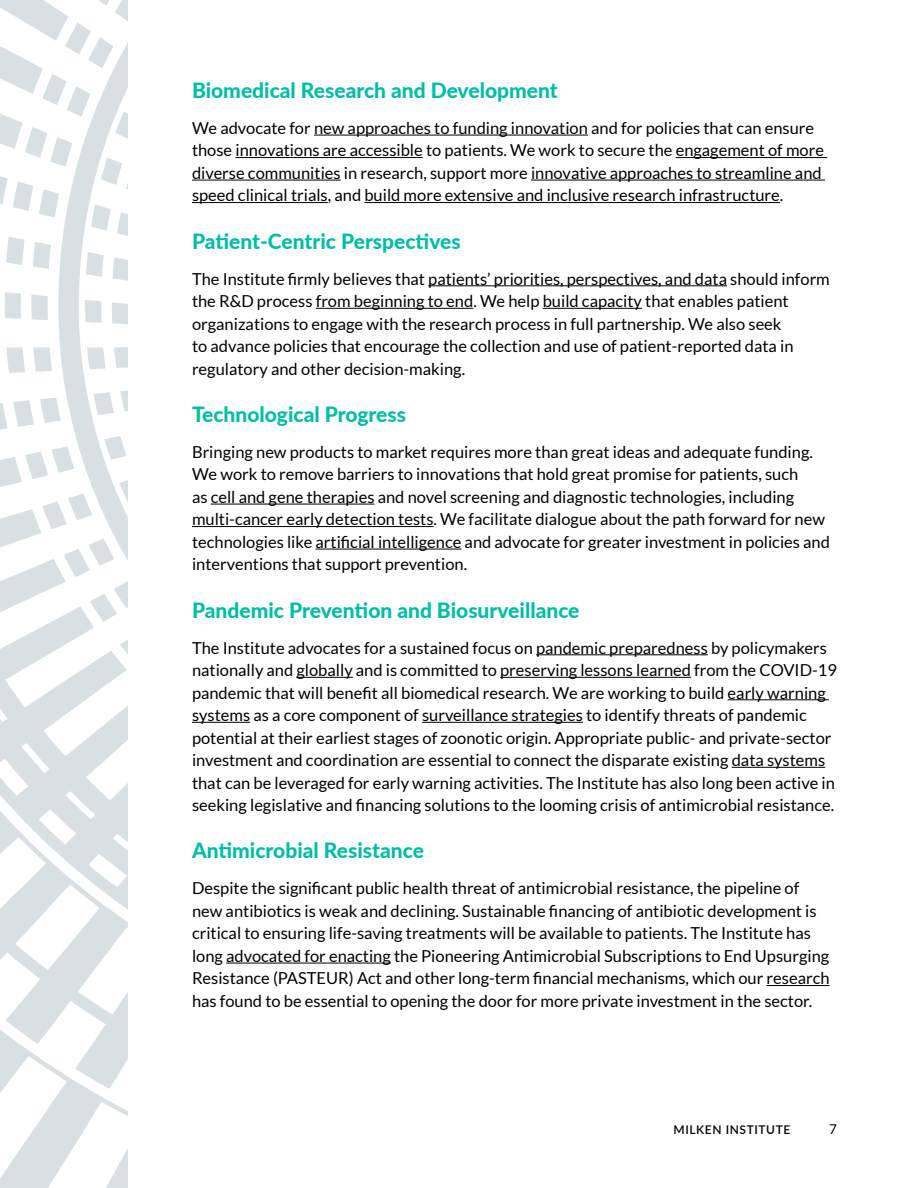
<style>
.page{position:relative;width:918px;height:1188px;background:#fff}
.page>*{position:absolute;margin:0;border:0;box-sizing:border-box;transform-origin:0 0}
.t1{font:800 21px "Lato";color:#00bea7}
.t2{font:16.5px/22.5px "Lato";color:#000}
.t3{font:13.5px "Lato";color:#000}
.t4{font:600 12px "Lato";letter-spacing:.05em;color:#000}
</style>
<div class="page">
<hr style="left:314px;top:135px;width:274px;height:1px;background:#000">
<hr style="left:235px;top:157px;width:188px;height:1px;background:#000">
<hr style="left:676px;top:157px;width:151px;height:1px;background:#000">
<hr style="left:192px;top:180px;width:149px;height:1px;background:#000">
<hr style="left:531px;top:180px;width:294px;height:1px;background:#000">
<hr style="left:192px;top:202px;width:136px;height:1px;background:#000">
<hr style="left:364px;top:202px;width:416px;height:1px;background:#000">
<hr style="left:428px;top:285px;width:299px;height:1px;background:#000">
<hr style="left:316px;top:308px;width:157px;height:1px;background:#000">
<hr style="left:543px;top:308px;width:99px;height:1px;background:#000">
<hr style="left:211px;top:504px;width:164px;height:1px;background:#000">
<hr style="left:192px;top:526px;width:242px;height:1px;background:#000">
<hr style="left:316px;top:549px;width:145px;height:1px;background:#000">
<hr style="left:536px;top:654px;width:172px;height:1px;background:#000">
<hr style="left:296px;top:677px;width:57px;height:1px;background:#000">
<hr style="left:500px;top:677px;width:191px;height:1px;background:#000">
<hr style="left:728px;top:699px;width:101px;height:1px;background:#000">
<hr style="left:192px;top:722px;width:58px;height:1px;background:#000">
<hr style="left:422px;top:722px;width:161px;height:1px;background:#000">
<hr style="left:732px;top:767px;width:93px;height:1px;background:#000">
<hr style="left:226px;top:963px;width:165px;height:1px;background:#000">
<hr style="left:767px;top:985px;width:63px;height:1px;background:#000">
<svg style="left:0;top:0;width:128px;height:1188px"></svg>
<p class="t1" style="left:192px;top:75px;width:367px">Biomedical Research and Development</p>
<p class="t2" style="left:192px;top:117px;width:634px">We advocate for new approaches to funding innovation and for policies that can ensure those innovations are accessible to patients. We work to secure the engagement of more diverse communities in research, support more innovative approaches to streamline and speed clinical trials, and build more extensive and inclusive research infrastructure.</p>
<p class="t1" style="left:192px;top:225px;width:270px">Patient-Centric Perspectives</p>
<p class="t2" style="left:192px;top:267px;width:639px">The Institute firmly believes that patients’ priorities, perspectives, and data should inform the R&amp;D process from beginning to end. We help build capacity that enables patient organizations to engage with the research process in full partnership. We also seek<br>to advance policies that encourage the collection and use of patient-reported data in regulatory and other decision-making.</p>
<p class="t1" style="left:192px;top:399px;width:216px">Technological Progress</p>
<p class="t2" style="left:192px;top:441px;width:639px">Bringing new products to market requires more than great ideas and adequate funding.<br>We work to remove barriers to innovations that hold great promise for patients, such<br>as cell and gene therapies and novel screening and diagnostic technologies, including multi-cancer early detection tests. We facilitate dialogue about the path forward for new technologies like artificial intelligence and advocate for greater investment in policies and interventions that support prevention.</p>
<p class="t1" style="left:192px;top:594px;width:389px">Pandemic Prevention and Biosurveillance</p>
<p class="t2" style="left:192px;top:636px;width:647px">The Institute advocates for a sustained focus on pandemic preparedness by policymakers nationally and globally and is committed to preserving lessons learned from the COVID-19 pandemic that will benefit all biomedical research. We are working to build early warning systems as a core component of surveillance strategies to identify threats of pandemic potential at their earliest stages of zoonotic origin. Appropriate public- and private-sector investment and coordination are essential to connect the disparate existing data systems that can be leveraged for early warning activities. The Institute has also long been active in seeking legislative and financing solutions to the looming crisis of antimicrobial resistance.</p>
<p class="t1" style="left:192px;top:835px;width:233px">Antimicrobial Resistance</p>
<p class="t2" style="left:192px;top:877px;width:639px">Despite the significant public health threat of antimicrobial resistance, the pipeline of new antibiotics is weak and declining. Sustainable financing of antibiotic development is critical to ensuring life-saving treatments will be available to patients. The Institute has long advocated for enacting the Pioneering Antimicrobial Subscriptions to End Upsurging Resistance (PASTEUR) Act and other long-term financial mechanisms, which our research has found to be essential to opening the door for more private investment in the sector.</p>
<p class="t4" style="left:673px;top:1121px;width:118px">MILKEN INSTITUTE</p>
<p class="t3" style="left:829px;top:1122px;width:9px">7</p>
</div>
